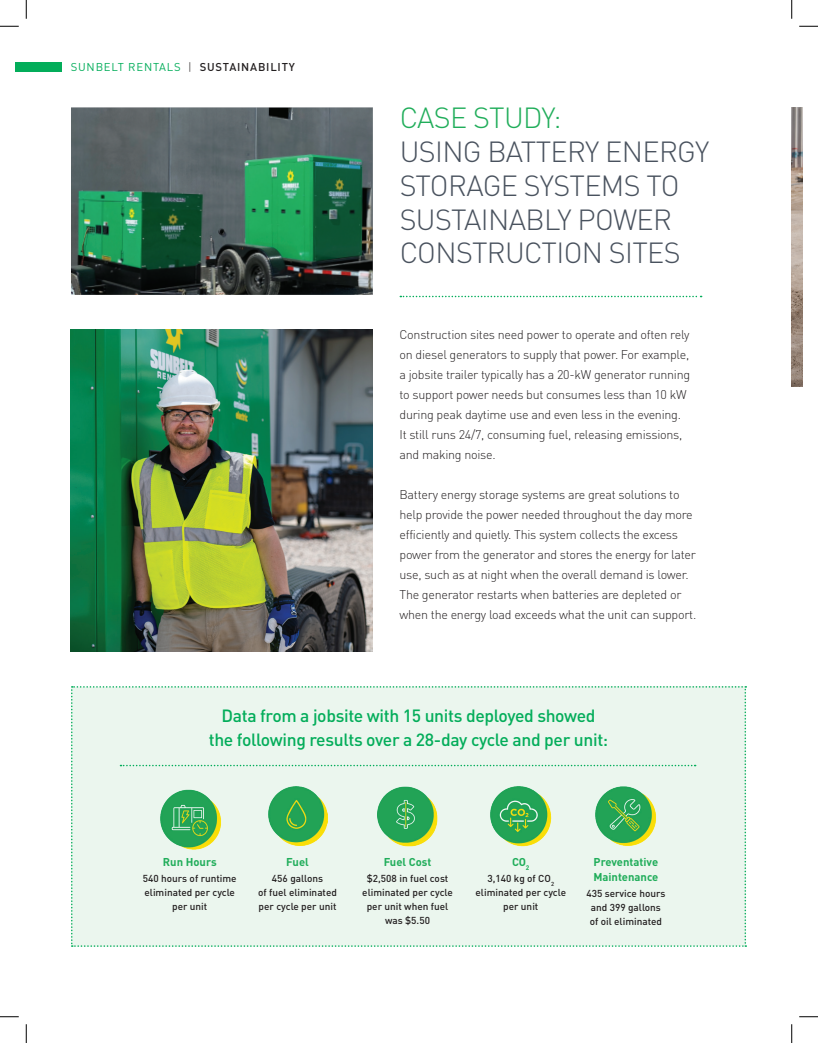
<style>
.page{position:relative;width:818px;height:1043px;background:#fff}
.page>*{position:absolute;margin:0;border:0;box-sizing:border-box;transform-origin:0 0}
.t1{font:300 28.75px/33.8px "DIN Pro";letter-spacing:-.02em;color:#49525e}
.t2{font:300 28.75px "DIN Pro";letter-spacing:-.02em;color:#20ad5a}
.t3{font:500 17.5px/23.8px "DIN Pro";letter-spacing:-.02em;color:#03ad5a;text-align:center}
.t4{font:300 12.5px/20px "DIN Pro";letter-spacing:-.02em;color:#231f20}
.t5{font:700 11.25px/15px "DIN Pro";color:#20ad5a}
.t6{font:11.25px "DIN Pro";letter-spacing:.07em;color:#03ad5a}
.t7{font:500 10px/13.8px "DIN Pro";color:#231f20;text-align:center}
.s1{font-weight:300;color:#231f20}
.s2{font-weight:500;color:#231f20}
</style>
<div class="page">
<div style="left:15px;top:62px;width:46px;height:9px;background:#03ad5a"></div>
<img style="left:791px;top:108px;width:11px;height:278px">
<svg style="left:400px;top:296px;width:301px;height:1px"></svg>
<svg style="left:71px;top:686px;width:675px;height:260px;background:#dcefe0"></svg>
<img style="left:71px;top:330px;width:302px;height:321px">
<img style="left:71px;top:108px;width:302px;height:187px">
<svg style="left:0;top:25px;width:19px;height:2px"></svg>
<svg style="left:799px;top:25px;width:19px;height:2px"></svg>
<svg style="left:0;top:1016px;width:19px;height:1px"></svg>
<svg style="left:799px;top:1016px;width:19px;height:1px"></svg>
<svg style="left:25px;top:0;width:2px;height:19px"></svg>
<svg style="left:25px;top:1024px;width:2px;height:18px"></svg>
<svg style="left:791px;top:0;width:1px;height:19px"></svg>
<svg style="left:791px;top:1024px;width:1px;height:18px"></svg>
<p class="t6" style="left:71px;top:58px;width:226px">SUNBELT RENTALS <span class="s1">|</span> <span class="s2">SUSTAINABILITY</span></p>
<h1 class="t2" style="left:399px;top:96px;width:163px">CASE STUDY:</h1>
<h1 class="t1" style="left:399px;top:132px;width:311px">USING BATTERY ENERGY<br>STORAGE SYSTEMS TO<br>SUSTAINABLY POWER<br>CONSTRUCTION SITES</h1>
<p class="t4" style="left:399px;top:324px;width:292px">Construction sites need power to operate and often rely on diesel generators to supply that power. For example, a jobsite trailer typically has a 20-kW generator running to support power needs but consumes less than 10 kW during peak daytime use and even less in the evening.<br>It still runs 24/7, consuming fuel, releasing emissions, and making noise.</p>
<p class="t4" style="left:399px;top:484px;width:298px">Battery energy storage systems are great solutions to help provide the power needed throughout the day more efficiently and quietly. This system collects the excess power from the generator and stores the energy for later use, such as at night when the overall demand is lower.<br>The generator restarts when batteries are depleted or when the energy load exceeds what the unit can support.</p>
<h2 class="t3" style="left:209px;top:703px;width:401px">Data from a jobsite with 15 units deployed showed the following results over a 28-day cycle and per unit:</h2>
<p class="t5" style="left:163px;top:854px;width:55px">Run Hours</p>
<p class="t7" style="left:143px;top:871px;width:95px">540 hours of runtime eliminated per cycle per unit</p>
<p class="t5" style="left:286px;top:854px;width:24px">Fuel</p>
<p class="t7" style="left:258px;top:871px;width:80px">456 gallons<br>of fuel eliminated per cycle per unit</p>
<p class="t5" style="left:383px;top:854px;width:49px">Fuel Cost</p>
<p class="t7" style="left:362px;top:871px;width:92px">$2,508 in fuel cost eliminated per cycle per unit when fuel was $5.50</p>
<p class="t5" style="left:512px;top:854px;width:19px">CO<sub>2</sub></p>
<p class="t7" style="left:475px;top:871px;width:92px">3,140 kg of CO<sub>2 </sub>eliminated per cycle per unit</p>
<p class="t5" style="left:593px;top:854px;width:67px">Preventative<br>Maintenance</p>
<p class="t7" style="left:586px;top:886px;width:80px">435 service hours and 399 gallons of oil eliminated</p>
</div>
